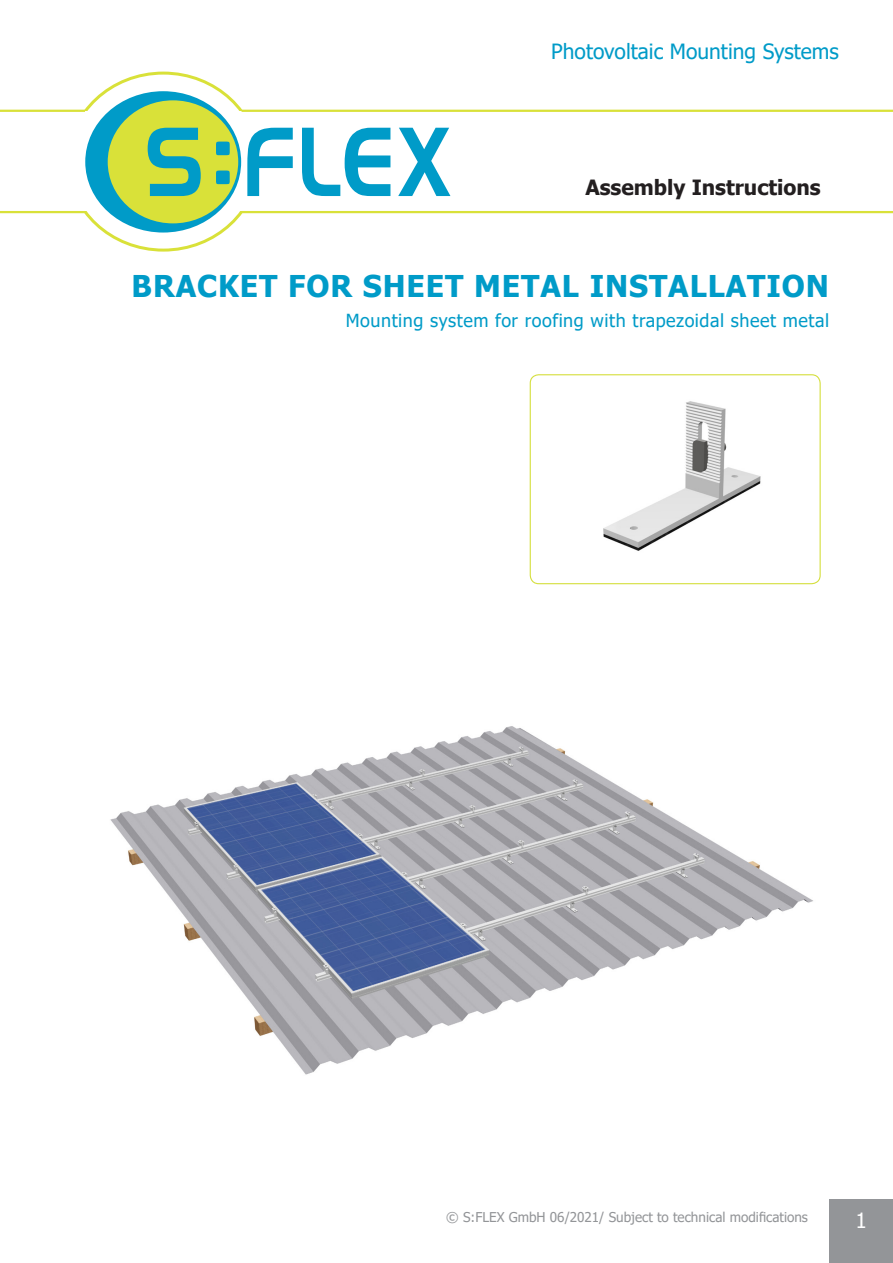
<style>
.page{position:relative;width:893px;height:1263px;background:#fff}
.page>*{position:absolute;margin:0;border:0;box-sizing:border-box;transform-origin:0 0}
.t1{font:700 30px "Tahoma";letter-spacing:.03em;color:#009bc8}
.t2{font:21px "Tahoma";color:#009bc8}
.t3{font:700 21px "Tahoma";color:#231f20}
.t4{font:21px "Tahoma";color:#fff}
.t5{font:18px "Tahoma";letter-spacing:.03em;color:#009bc8}
.t6{font:13.5px "Tahoma";color:#939598}
</style>
<div class="page">
<img style="left:530px;top:375px;width:290px;height:209px">
<div style="left:530px;top:374px;width:291px;height:210px;border:1px solid #d5df3e;border-radius:9px"></div>
<div style="left:829px;top:1199px;width:64px;height:64px;background:#939598"></div>
<img style="left:110px;top:726px;width:703px;height:349px">
<hr style="left:0;top:110px;width:85px;height:2px;background:#d9e139">
<hr style="left:0;top:211px;width:85px;height:2px;background:#d9e139">
<hr style="left:242px;top:110px;width:651px;height:2px;background:#d9e139">
<hr style="left:242px;top:211px;width:651px;height:2px;background:#d9e139">
<div style="left:85px;top:91px;width:156px;height:142px;background:#009bc8;border-radius:50%"></div>
<div style="left:108px;top:100px;width:130px;height:123px;background:#d9e139;border-radius:50%"></div>
<svg style="left:216px;top:171px;width:14px;height:13px"></svg>
<svg style="left:216px;top:142px;width:14px;height:13px"></svg>
<svg style="left:398px;top:128px;width:52px;height:68px"></svg>
<svg style="left:302px;top:128px;width:88px;height:68px"></svg>
<svg style="left:247px;top:128px;width:46px;height:68px"></svg>
<svg style="left:148px;top:128px;width:53px;height:68px"></svg>
<h2 class="t2" style="left:551px;top:37px;width:289px">Photovoltaic Mounting Systems</h2>
<h2 class="t3" style="left:585px;top:172px;width:237px">Assembly Instructions</h2>
<h1 class="t1" style="left:132px;top:265px;width:699px">BRACKET FOR SHEET METAL INSTALLATION</h1>
<h3 class="t5" style="left:346px;top:308px;width:485px">Mounting system for roofing with trapezoidal sheet metal</h3>
<p class="t6" style="left:446px;top:1208px;width:363px">© S:FLEX GmbH 06/2021/ Subject to technical modifications</p>
<h2 class="t4" style="left:855px;top:1206px;width:13px">1</h2>
</div>
